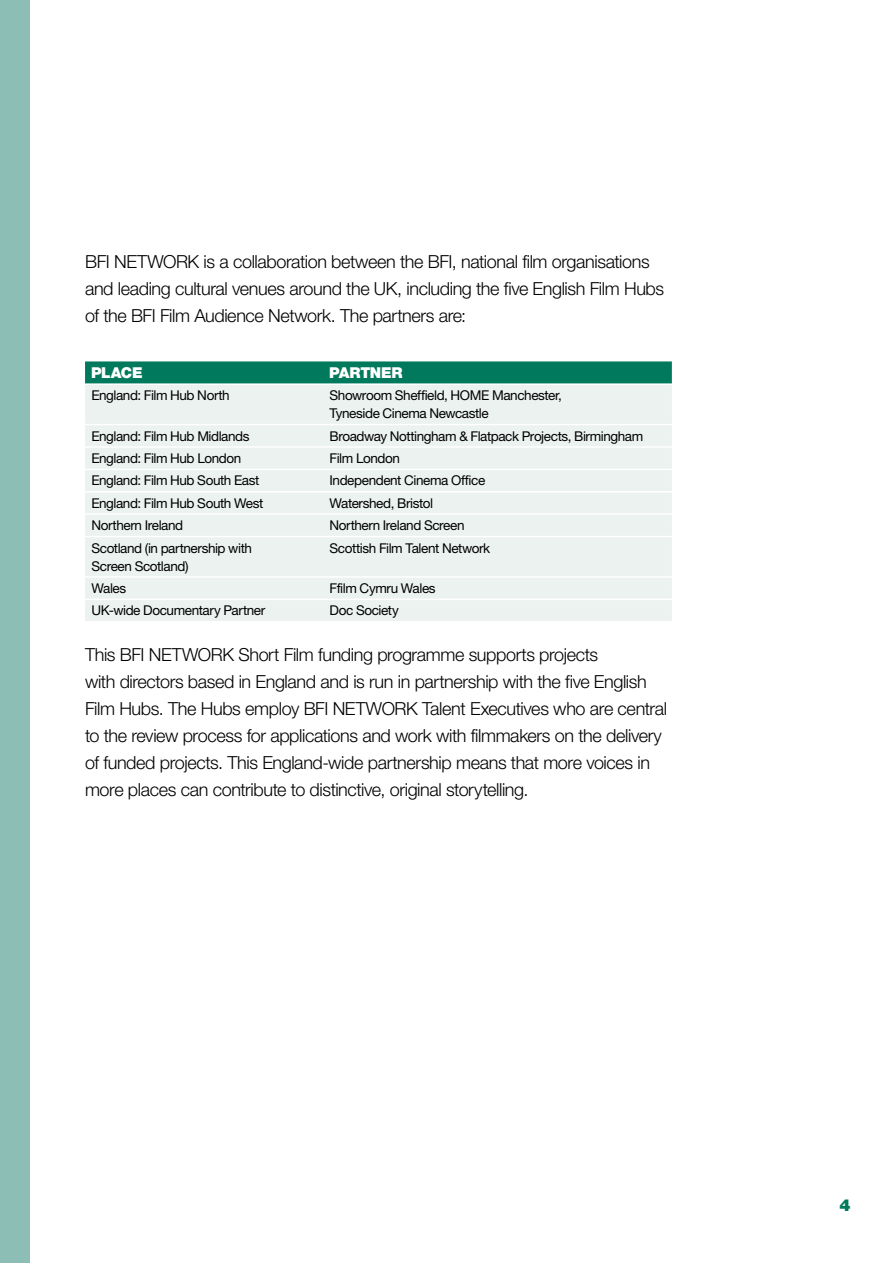
<style>
.page{position:relative;width:893px;height:1263px;background:#fff}
.page>*{position:absolute;margin:0;border:0;box-sizing:border-box;transform-origin:0 0}
.t1{font:300 18px/27px "Helvetica Neue LT Std";letter-spacing:-.02em;color:#000}
.t2{font:900 16.5px "Helvetica Neue LT Std";color:#00795d}
.t3{font:900 15px "Helvetica Neue LT Std";letter-spacing:-.015em;color:#fff}
.t4{font:13.5px/18px "Helvetica Neue LT Std";letter-spacing:-.03em;color:#000}
</style>
<div class="page">
<div style="left:0;top:0;width:30px;height:1263px;background:#8dbeb6"></div>
<div style="left:85px;top:361px;width:587px;height:22px;background:#00795d"></div>
<div style="left:85px;top:385px;width:587px;height:236px;background:#ebf2f0"></div>
<hr style="left:85px;top:424px;width:238px;height:1px;background:#fff">
<hr style="left:323px;top:424px;width:349px;height:1px;background:#fff">
<hr style="left:85px;top:446px;width:238px;height:2px;background:#fff">
<hr style="left:323px;top:446px;width:349px;height:2px;background:#fff">
<hr style="left:85px;top:469px;width:238px;height:1px;background:#fff">
<hr style="left:323px;top:469px;width:349px;height:1px;background:#fff">
<hr style="left:85px;top:491px;width:238px;height:1px;background:#fff">
<hr style="left:323px;top:491px;width:349px;height:1px;background:#fff">
<hr style="left:85px;top:513px;width:238px;height:2px;background:#fff">
<hr style="left:323px;top:513px;width:349px;height:2px;background:#fff">
<hr style="left:85px;top:536px;width:238px;height:1px;background:#fff">
<hr style="left:323px;top:536px;width:349px;height:1px;background:#fff">
<hr style="left:85px;top:576px;width:238px;height:2px;background:#fff">
<hr style="left:323px;top:576px;width:349px;height:2px;background:#fff">
<hr style="left:85px;top:599px;width:238px;height:1px;background:#fff">
<hr style="left:323px;top:599px;width:349px;height:1px;background:#fff">
<p class="t1" style="left:85px;top:248px;width:581px">BFI NETWORK is a collaboration between the BFI, national film organisations and leading cultural venues around the UK, including the five English Film Hubs of the BFI Film Audience Network. The partners are:</p>
<p class="t3" style="left:91px;top:364px;width:53px">PLACE</p>
<p class="t3" style="left:329px;top:364px;width:75px">PARTNER</p>
<p class="t4" style="left:91px;top:386px;width:140px">England: Film Hub North</p>
<p class="t4" style="left:330px;top:386px;width:234px">Showroom Sheffield, HOME Manchester,<br>Tyneside Cinema Newcastle</p>
<p class="t4" style="left:91px;top:427px;width:160px">England: Film Hub Midlands</p>
<p class="t4" style="left:330px;top:427px;width:315px">Broadway Nottingham &amp; Flatpack Projects, Birmingham</p>
<p class="t4" style="left:91px;top:449px;width:151px">England: Film Hub London</p>
<p class="t4" style="left:330px;top:449px;width:72px">Film London</p>
<p class="t4" style="left:91px;top:471px;width:170px">England: Film Hub South East</p>
<p class="t4" style="left:330px;top:471px;width:157px">Independent Cinema Office</p>
<p class="t4" style="left:91px;top:494px;width:173px">England: Film Hub South West</p>
<p class="t4" style="left:330px;top:494px;width:105px">Watershed, Bristol</p>
<p class="t4" style="left:91px;top:516px;width:93px">Northern Ireland</p>
<p class="t4" style="left:330px;top:516px;width:137px">Northern Ireland Screen</p>
<p class="t4" style="left:91px;top:539px;width:162px">Scotland (in partnership with<br>Screen Scotland)</p>
<p class="t4" style="left:330px;top:539px;width:162px">Scottish Film Talent Network</p>
<p class="t4" style="left:91px;top:579px;width:36px">Wales</p>
<p class="t4" style="left:330px;top:579px;width:108px">Ffilm Cymru Wales</p>
<p class="t4" style="left:91px;top:601px;width:175px">UK-wide Documentary Partner</p>
<p class="t4" style="left:330px;top:601px;width:71px">Doc Society</p>
<p class="t1" style="left:85px;top:640px;width:584px">This BFI NETWORK Short Film funding programme supports projects<br>with directors based in England and is run in partnership with the five English Film Hubs. The Hubs employ BFI NETWORK Talent Executives who are central to the review process for applications and work with filmmakers on the delivery of funded projects. This England-wide partnership means that more voices in more places can contribute to distinctive, original storytelling.</p>
<p class="t2" style="left:839px;top:1196px;width:13px">4</p>
</div>
